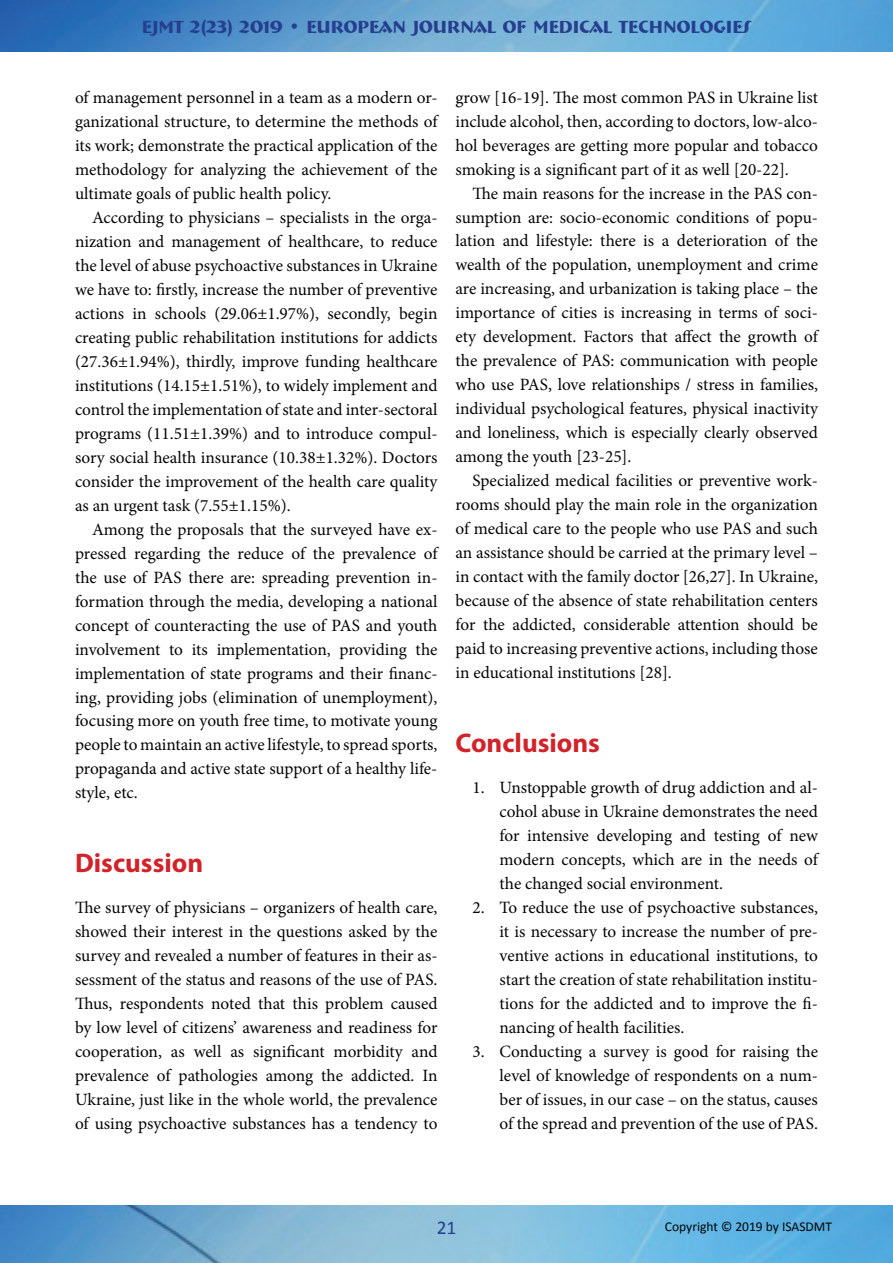
<style>
.page{position:relative;width:893px;height:1263px;background:#fff}
.page>*{position:absolute;margin:0;border:0;box-sizing:border-box;transform-origin:0 0}
.t1{font:700 27px "Myriad Pro";color:#d1232a}
.t2{font:19.5px "Calibri";color:#253f8e}
.t3{font:700 18px "Bremen BT";color:#253f8e}
.t4{font:17.25px/24px "Minion Pro";letter-spacing:-.005em;color:#040503;text-align:justify}
.t5{font:13.5px "Calibri";color:#040503}
</style>
<div class="page">
<img style="left:0;top:0;width:893px;height:52px">
<img style="left:0;top:1205px;width:893px;height:58px">
<p class="t3" style="left:142px;top:15px;width:611px">EJMT 2(23) 2019 • EUROPEAN JOURNAL OF MEDICAL TECHNOLOGIES</p>
<p class="t4" style="left:75px;top:85px;width:364px">of management personnel in a team as a modern or&shy;ganizational structure, to determine the methods of its work; demonstrate the practical application of the methodology for analyzing the achievement of the ultimate goals of public health policy.</p>
<p class="t4" style="left:75px;top:205px;width:364px;text-indent:17px">According to physicians – specialists in the orga&shy;nization and management of healthcare, to reduce the level of abuse psychoactive substances in Ukraine we have to: firstly, increase the number of preventive actions in schools (29.06±1.97%), secondly, begin creating public rehabilitation institutions for addicts (27.36±1.94%), thirdly, improve funding healthcare institutions (14.15±1.51%), to widely implement and control the implementation of state and inter-sectoral programs (11.51±1.39%) and to introduce compul&shy;sory social health insurance (10.38±1.32%). Doctors consider the improvement of the health care quality as an urgent task (7.55±1.15%).</p>
<p class="t4" style="left:75px;top:517px;width:364px;text-indent:17px">Among the proposals that the surveyed have ex&shy;pressed regarding the reduce of the prevalence of the use of PAS there are: spreading prevention in&shy;formation through the media, developing a national concept of counteracting the use of PAS and youth involvement to its implementation, providing the implementation of state programs and their financ&shy;ing, providing jobs (elimination of unemployment), focusing more on youth free time, to motivate young people to maintain an active lifestyle, to spread sports, propaganda and active state support of a healthy life&shy;style, etc.</p>
<h1 class="t1" style="left:75px;top:845px;width:130px">Discussion</h1>
<p class="t4" style="left:75px;top:895px;width:364px">The survey of physicians – organizers of health care, showed their interest in the questions asked by the survey and revealed a number of features in their as&shy;sessment of the status and reasons of the use of PAS.<br>Thus, respondents noted that this problem caused by low level of citizens’ awareness and readiness for cooperation, as well as significant morbidity and prevalence of pathologies among the addicted. In Ukraine, just like in the whole world, the prevalence of using psychoactive substances has a tendency to</p>
<p class="t4" style="left:455px;top:85px;width:364px">grow [16-19]. The most common PAS in Ukraine list include alcohol, then, according to doctors, low-alco&shy;hol beverages are getting more popular and tobacco smoking is a significant part of it as well [20-22].</p>
<p class="t4" style="left:455px;top:181px;width:364px;text-indent:17px">The main reasons for the increase in the PAS con&shy;sumption are: socio-economic conditions of popu&shy;lation and lifestyle: there is a deterioration of the wealth of the population, unemployment and crime are increasing, and urbanization is taking place – the importance of cities is increasing in terms of soci&shy;ety development. Factors that affect the growth of the prevalence of PAS: communication with people who use PAS, love relationships / stress in families, individual psychological features, physical inactivity and loneliness, which is especially clearly observed among the youth [23-25].</p>
<p class="t4" style="left:455px;top:469px;width:364px;text-indent:17px">Specialized medical facilities or preventive work&shy;rooms should play the main role in the organization of medical care to the people who use PAS and such an assistance should be carried at the primary level – in contact with the family doctor [26,27]. In Ukraine, because of the absence of state rehabilitation centers for the addicted, considerable attention should be paid to increasing preventive actions, including those in educational institutions [28].</p>
<h1 class="t1" style="left:455px;top:725px;width:146px">Conclusions</h1>
<p class="t4" style="left:499px;top:775px;width:320px;text-indent:-27px">1. Unstoppable growth of drug addiction and al&shy;cohol abuse in Ukraine demonstrates the need for intensive developing and testing of new modern concepts, which are in the needs of the changed social environment.</p>
<p class="t4" style="left:499px;top:895px;width:320px;text-indent:-27px">2. To reduce the use of psychoactive substances, it is necessary to increase the number of pre&shy;ventive actions in educational institutions, to start the creation of state rehabilitation institu&shy;tions for the addicted and to improve the fi&shy;nancing of health facilities.</p>
<p class="t4" style="left:499px;top:1039px;width:320px;text-indent:-27px">3. Conducting a survey is good for raising the level of knowledge of respondents on a num&shy;ber of issues, in our case – on the status, causes of the spread and prevention of the use of PAS.</p>
<p class="t2" style="left:437px;top:1215px;width:21px">21</p>
<p class="t5" style="left:665px;top:1218px;width:169px">Copyright © 2019 by ISASDMT</p>
</div>
